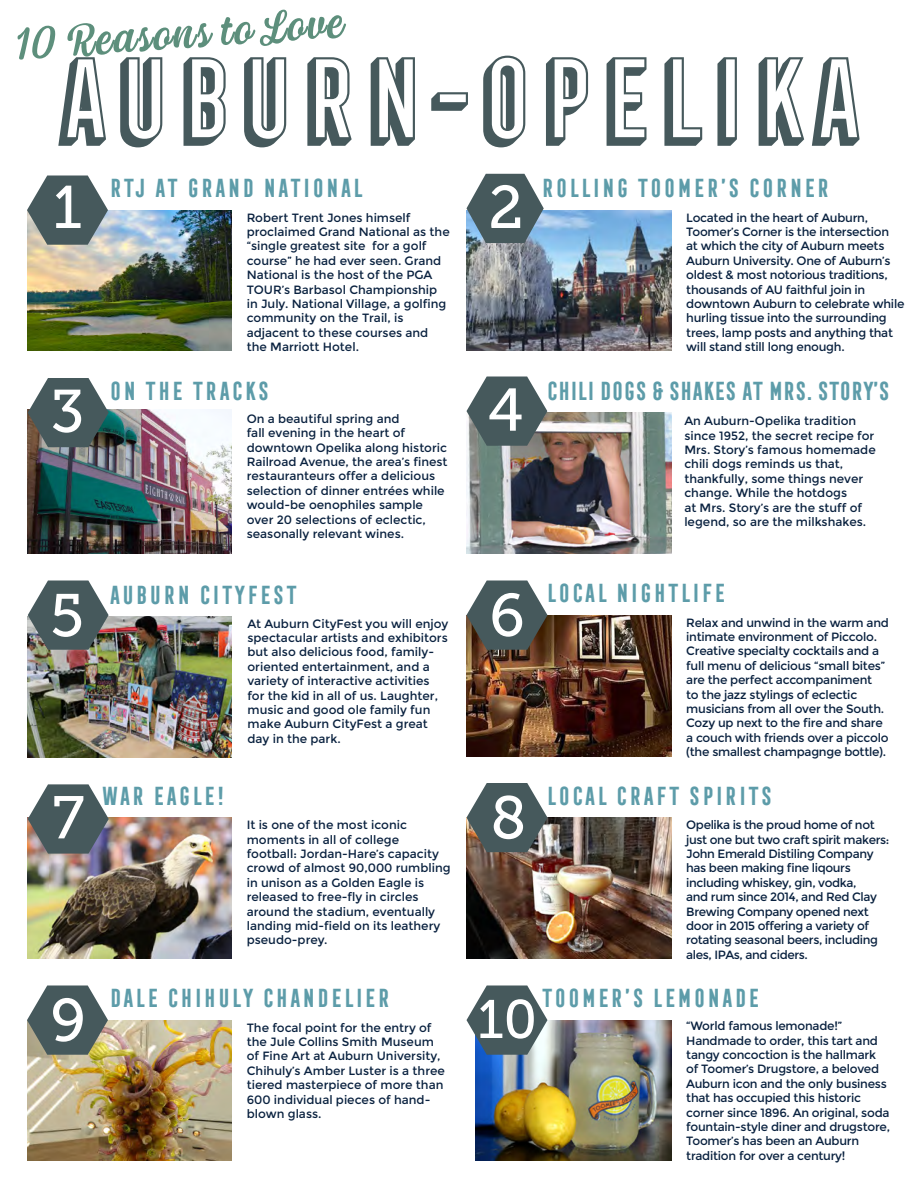
<style>
.page{position:relative;width:918px;height:1188px;background:#fff}
.page>*{position:absolute;margin:0;border:0;box-sizing:border-box;transform-origin:0 0}
.t1{font:108px "Frontage Condensed 3 D";color:#46595c}
.t2{font:60px "Museo Slab 500";color:#fff}
.t3{font:54px "Museo Slab 500";color:#fff}
.t4{font:italic 51px "Syrup Script";color:#5d8f7c}
.t5{font:700 24px "Frontage Condensed";color:#5d9ca9}
.t6{font:700 24px "Frontage Condensed";letter-spacing:-.08em;color:#5d9ca9}
.t7{font:12px/14.4px "Montserrat";letter-spacing:-.005em;color:#09213f}
.t8{font:12px/14.4px "Montserrat";letter-spacing:-.03em;color:#09213f}
</style>
<div class="page">
<img style="left:466px;top:210px;width:205px;height:141px">
<img style="left:27px;top:210px;width:205px;height:141px">
<img style="left:466px;top:413px;width:205px;height:141px">
<img style="left:28px;top:617px;width:204px;height:141px">
<img style="left:27px;top:818px;width:205px;height:140px">
<img style="left:466px;top:615px;width:205px;height:141px">
<img style="left:28px;top:410px;width:204px;height:144px">
<img style="left:475px;top:1020px;width:196px;height:141px">
<img style="left:27px;top:1020px;width:205px;height:141px">
<svg style="left:27px;top:176px;width:81px;height:69px;background:#6e7c7d"></svg>
<svg style="left:466px;top:174px;width:78px;height:69px;background:#657980"></svg>
<svg style="left:467px;top:377px;width:80px;height:69px;background:#667475"></svg>
<svg style="left:28px;top:581px;width:81px;height:69px;background:#657273"></svg>
<svg style="left:466px;top:581px;width:82px;height:69px;background:#606968"></svg>
<svg style="left:28px;top:784px;width:81px;height:70px;background:#677276"></svg>
<svg style="left:28px;top:378px;width:81px;height:69px;background:#5e6c6c"></svg>
<svg style="left:466px;top:985px;width:82px;height:70px"></svg>
<svg style="left:27px;top:985px;width:81px;height:70px;background:#6e7a75"></svg>
<img style="left:466px;top:818px;width:205px;height:141px">
<svg style="left:466px;top:783px;width:82px;height:69px;background:#687474"></svg>
<p class="t4" style="left:8px;top:10px;width:331px;rotate:-4deg">10 Reasons to Love</p>
<p class="t1" style="left:54px;top:38px;width:811px">AUBURN-OPELIKA</p>
<p class="t5" style="left:108px;top:175px;width:257px">RTJ AT GRAND NATIONAL</p>
<p class="t2" style="left:53px;top:174px;width:30px">1</p>
<p class="t2" style="left:488px;top:174px;width:37px">2</p>
<p class="t7" style="left:247px;top:210px;width:205px">Robert Trent Jones himself proclaimed Grand National as the “single greatest site for a golf course” he had ever seen. Grand<br>National is the host of the PGA<br>TOUR’s Barbasol Championship in July. National Village, a golfing community on the Trail, is adjacent to these courses and the Marriott Hotel.</p>
<p class="t2" style="left:50px;top:378px;width:36px">3</p>
<p class="t5" style="left:108px;top:378px;width:163px">ON THE TRACKS</p>
<p class="t7" style="left:247px;top:412px;width:202px">On a beautiful spring and<br>fall evening in the heart of downtown Opelika along historic<br>Railroad Avenue, the area’s finest restauranteurs offer a delicious selection of dinner entrées while would-be oenophiles sample over 20 selections of eclectic, seasonally relevant wines.</p>
<p class="t2" style="left:488px;top:377px;width:37px">4</p>
<p class="t5" style="left:540px;top:175px;width:291px">ROLLING TOOMER’S CORNER</p>
<p class="t7" style="left:686px;top:210px;width:220px">Located in the heart of Auburn, Toomer’s Corner is the intersection<br>at which the city of Auburn meets Auburn University. One of Auburn’s oldest &amp; most notorious traditions, thousands of AU faithful join in downtown Auburn to celebrate while hurling tissue into the surrounding trees, lamp posts and anything that will stand still long enough.</p>
<p class="t6" style="left:545px;top:378px;width:347px">CHILI DOGS &amp; SHAKES AT MRS. STORY’S</p>
<p class="t7" style="left:684px;top:414px;width:193px">An Auburn-Opelika tradition since 1952, the secret recipe for<br>Mrs. Story’s famous homemade chili dogs reminds us that, thankfully, some things never change. While the hotdogs<br>at Mrs. Story’s are the stuff of legend, so are the milkshakes.</p>
<p class="t5" style="left:108px;top:582px;width:191px">AUBURN CITYFEST</p>
<p class="t7" style="left:248px;top:616px;width:202px">At Auburn CityFest you will enjoy spectacular artists and exhibitors but also delicious food, family&shy;oriented entertainment, and a variety of interactive activities for the kid in all of us. Laughter, music and good ole family fun make Auburn CityFest a great day in the park.</p>
<p class="t2" style="left:50px;top:582px;width:35px">5</p>
<p class="t2" style="left:489px;top:582px;width:37px">6</p>
<p class="t2" style="left:52px;top:784px;width:34px">7</p>
<p class="t5" style="left:100px;top:782px;width:126px">WAR EAGLE!</p>
<p class="t7" style="left:247px;top:818px;width:205px">It is one of the most iconic moments in all of college football: Jordan-Hare’s capacity crowd of almost 90,000 rumbling in unison as a Golden Eagle is released to free-fly in circles around the stadium, eventually landing mid-field on its leathery pseudo-prey.</p>
<p class="t2" style="left:491px;top:784px;width:37px">8</p>
<p class="t5" style="left:545px;top:580px;width:182px">LOCAL NIGHTLIFE</p>
<p class="t7" style="left:686px;top:615px;width:204px">Relax and unwind in the warm and intimate environment of Piccolo.<br>Creative specialty cocktails and a full menu of delicious “small bites” are the perfect accompaniment<br>to the jazz stylings of eclectic musicians from all over the South.<br>Cozy up next to the fire and share a couch with friends over a piccolo (the smallest champagnge bottle).</p>
<p class="t5" style="left:545px;top:782px;width:229px">LOCAL CRAFT SPIRITS</p>
<p class="t8" style="left:686px;top:818px;width:205px">Opelika is the proud home of not just one but two craft spirit makers:<br>John Emerald Distiling Company has been making fine liqours including whiskey, gin, vodka,<br>and rum since 2014, and Red Clay<br>Brewing Company opened next door in 2015 offering a variety of rotating seasonal beers, including ales, IPAs, and ciders.</p>
<p class="t5" style="left:108px;top:985px;width:284px">DALE CHIHULY CHANDELIER</p>
<p class="t7" style="left:247px;top:1020px;width:200px">The focal point for the entry of the Jule Collins Smith Museum of Fine Art at Auburn University,<br>Chihuly’s Amber Luster is a three tiered masterpiece of more than<br>600 individual pieces of hand&shy;blown glass.</p>
<p class="t2" style="left:50px;top:987px;width:37px">9</p>
<p class="t3" style="left:478px;top:989px;width:61px">10</p>
<p class="t5" style="left:540px;top:985px;width:221px">TOOMER’S LEMONADE</p>
<p class="t7" style="left:686px;top:1019px;width:205px">“World famous lemonade!”<br>Handmade to order, this tart and tangy concoction is the hallmark of Toomer’s Drugstore, a beloved<br>Auburn icon and the only business that has occupied this historic corner since 1896. An original, soda fountain-style diner and drugstore,<br>Toomer’s has been an Auburn tradition for over a century!</p>
</div>
